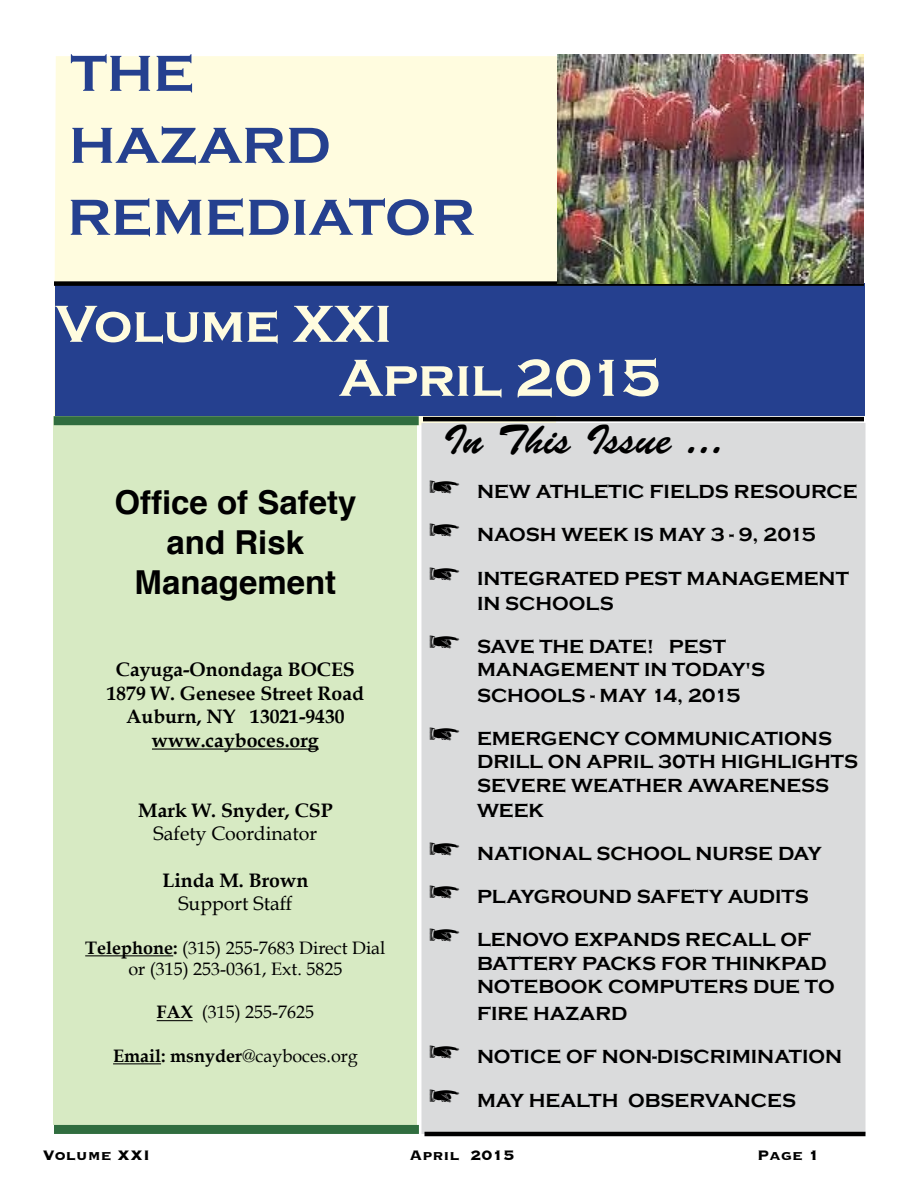
<style>
.page{position:relative;width:918px;height:1188px;background:#fff}
.page>*{position:absolute;margin:0;border:0;box-sizing:border-box;transform-origin:0 0}
.t1{font:700 54px/54px "Copperplate Gothic";color:#fffcdf}
.t2{font:700 52.5px/72px "Copperplate Gothic";color:#25408f}
.t3{font:42px "Brush Script Std";color:#000}
.t4{font:700 33px/39.6px "Helvetica";color:#000;text-align:center}
.t5{font:700 19.5px/23.4px "Copperplate Gothic";color:#000}
.t6{font:700 19.5px/23.4px "Book Antiqua";color:#000;text-align:center}
.t7{font:19.5px "Book Antiqua";color:#000}
.t8{font:18px/21.6px "Book Antiqua";color:#000;text-align:center}
.t9{font:700 18px "Book Antiqua";color:#000}
.t10{font:700 18px "Copperplate";color:#000}
.s1{font-weight:700}
.s2{font-weight:400}
</style>
<div class="page">
<div style="left:54px;top:56px;width:504px;height:369px;background:#fffcdf"></div>
<div style="left:422px;top:424px;width:443px;height:709px;background:#dadbdc"></div>
<div style="left:54px;top:416px;width:363px;height:709px;background:#d7eac3"></div>
<hr style="left:152px;top:748px;width:167px;height:2px;background:#000">
<hr style="left:85px;top:955px;width:88px;height:1px;background:#000">
<hr style="left:157px;top:1020px;width:36px;height:1px;background:#000">
<hr style="left:113px;top:1063px;width:48px;height:1px;background:#000">
<div style="left:54px;top:416px;width:365px;height:9px;background:#306d3f"></div>
<div style="left:54px;top:1125px;width:365px;height:9px;background:#306d3f"></div>
<div style="left:56px;top:284px;width:810px;height:132px;background:#25408f"></div>
<div style="left:54px;top:281px;width:810px;height:5px;background:#000"></div>
<hr style="left:423px;top:417px;width:441px;height:4px;background:#000">
<img style="left:558px;top:54px;width:306px;height:230px">
<hr style="left:424px;top:1132px;width:442px;height:4px;background:#000">
<h2 class="t2" style="left:68px;top:38px;width:409px">THE<br>HAZARD<br>REMEDIATOR</h2>
<h1 class="t1" style="left:339px;top:298px;width:323px;text-indent:-284px">Volume XXI<br>April 2015</h1>
<h3 class="t4" style="left:114px;top:483px;width:244px">Office of Safety and Risk<br>Management</h3>
<p class="t6" style="left:107px;top:658px;width:259px">Cayuga-Onondaga BOCES<br>1879 W. Genesee Street Road<br>Auburn, NY 13021-9430 www.cayboces.org</p>
<p class="t6" style="left:138px;top:799px;width:196px">Mark W. Snyder, CSP</p>
<p class="t7" style="left:154px;top:821px;width:165px">Safety Coordinator</p>
<p class="t6" style="left:163px;top:869px;width:147px">Linda M. Brown</p>
<p class="t7" style="left:178px;top:892px;width:116px">Support Staff</p>
<p class="t8" style="left:85px;top:937px;width:302px"><span class="s1">Telephone:</span> (315) 255-7683 Direct Dial or (315) 253-0361, Ext. 5825</p>
<p class="t8" style="left:157px;top:1001px;width:159px"><span class="s1">FAX</span> (315) 255-7625</p>
<p class="t9" style="left:113px;top:1045px;width:246px">Email: msnyder<span class="s2">@cayboces.org</span></p>
<h3 class="t3" style="left:443px;top:416px;width:282px">In This Issue ...</h3>
<p class="t5" style="left:430px;top:480px;width:430px">• NEW ATHLETIC FIELDS RESOURCE</p>
<p class="t5" style="left:430px;top:523px;width:388px">• NAOSH WEEK IS MAY 3 - 9, 2015</p>
<p class="t5" style="left:477px;top:566px;width:373px;line-height:25.2px;text-indent:-47px">• INTEGRATED PEST MANAGEMENT<br>IN SCHOOLS</p>
<p class="t5" style="left:477px;top:635px;width:290px;text-indent:-47px">• SAVE THE DATE! PEST<br>MANAGEMENT IN TODAY'S</p>
<p class="t5" style="left:477px;top:684px;width:265px">SCHOOLS - MAY 14, 2015</p>
<p class="t5" style="left:477px;top:727px;width:383px;text-indent:-47px">• EMERGENCY COMMUNICATIONS<br>DRILL ON APRIL 30TH HIGHLIGHTS<br>SEVERE WEATHER AWARENESS</p>
<p class="t5" style="left:477px;top:799px;width:69px">WEEK</p>
<p class="t5" style="left:430px;top:842px;width:393px">• NATIONAL SCHOOL NURSE DAY</p>
<p class="t5" style="left:430px;top:885px;width:381px">• PLAYGROUND SAFETY AUDITS</p>
<p class="t5" style="left:477px;top:928px;width:359px;text-indent:-47px">• LENOVO EXPANDS RECALL OF<br>BATTERY PACKS FOR THINKPAD<br>NOTEBOOK COMPUTERS DUE TO</p>
<p class="t5" style="left:477px;top:1002px;width:152px">FIRE HAZARD</p>
<p class="t5" style="left:430px;top:1045px;width:414px">• NOTICE OF NON-DISCRIMINATION</p>
<p class="t5" style="left:430px;top:1089px;width:368px">• MAY HEALTH OBSERVANCES</p>
<p class="t10" style="left:43px;top:1143px;width:109px">Volume XXI</p>
<p class="t10" style="left:409px;top:1143px;width:106px">April 2015</p>
<p class="t10" style="left:757px;top:1143px;width:64px">Page 1</p>
</div>
